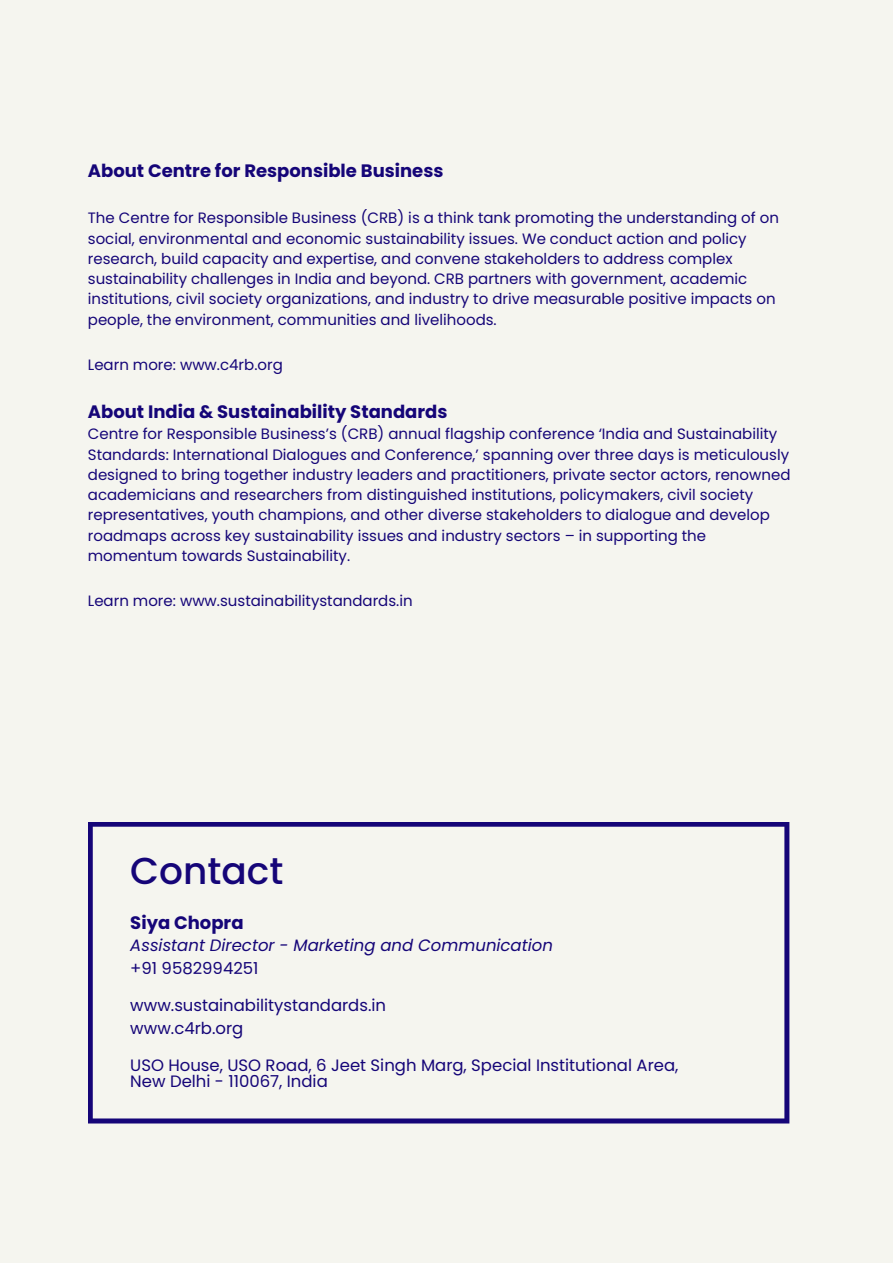
<style>
.page{position:relative;width:893px;height:1264px;background:#fff}
.page>*{position:absolute;margin:0;border:0;box-sizing:border-box;transform-origin:0 0}
.t1{font:500 37.5px "Poppins";color:#150578}
.t2{font:700 18px "Poppins";color:#150578}
.t3{font:16.5px "Poppins";color:#150578}
.t4{font:italic 16.5px "Poppins";color:#150578}
.t5{font:15px/20.2px "Poppins";color:#150578}
</style>
<div class="page">
<div style="left:0;top:0;width:892px;height:1262px;background:#f5f5ef"></div>
<svg style="left:88px;top:822px;width:701px;height:301px"></svg>
<p class="t2" style="left:88px;top:158px;width:357px">About Centre for Responsible Business</p>
<p class="t5" style="left:88px;top:208px;width:692px">The Centre for Responsible Business (CRB) is a think tank promoting the understanding of on social, environmental and economic sustainability issues. We conduct action and policy research, build capacity and expertise, and convene stakeholders to address complex sustainability challenges in India and beyond. CRB partners with government, academic institutions, civil society organizations, and industry to drive measurable positive impacts on people, the environment, communities and livelihoods.</p>
<p class="t5" style="left:88px;top:354px;width:196px">Learn more: www.c4rb.org</p>
<p class="t2" style="left:88px;top:399px;width:361px">About India &amp; Sustainability Standards</p>
<p class="t5" style="left:88px;top:424px;width:704px">Centre for Responsible Business’s (CRB) annual flagship conference ‘India and Sustainability Standards: International Dialogues and Conference,’ spanning over three days is meticulously designed to bring together industry leaders and practitioners, private sector actors, renowned academicians and researchers from distinguished institutions, policymakers, civil society representatives, youth champions, and other diverse stakeholders to dialogue and develop roadmaps across key sustainability issues and industry sectors – in supporting the momentum towards Sustainability.</p>
<p class="t5" style="left:88px;top:590px;width:326px">Learn more: www.sustainabilitystandards.in</p>
<p class="t1" style="left:130px;top:845px;width:154px">Contact</p>
<p class="t2" style="left:130px;top:909px;width:115px">Siya Chopra</p>
<p class="t4" style="left:130px;top:933px;width:424px">Assistant Director - Marketing and Communication</p>
<p class="t3" style="left:130px;top:956px;width:130px">+91 9582994251</p>
<p class="t3" style="left:130px;top:993px;width:257px">www.sustainabilitystandards.in</p>
<p class="t3" style="left:130px;top:1016px;width:114px">www.c4rb.org</p>
<p class="t3" style="left:130px;top:1053px;width:549px">USO House, USO Road, 6 Jeet Singh Marg, Special Institutional Area,</p>
<p class="t3" style="left:130px;top:1070px;width:199px">New Delhi - 110067, India</p>
</div>
